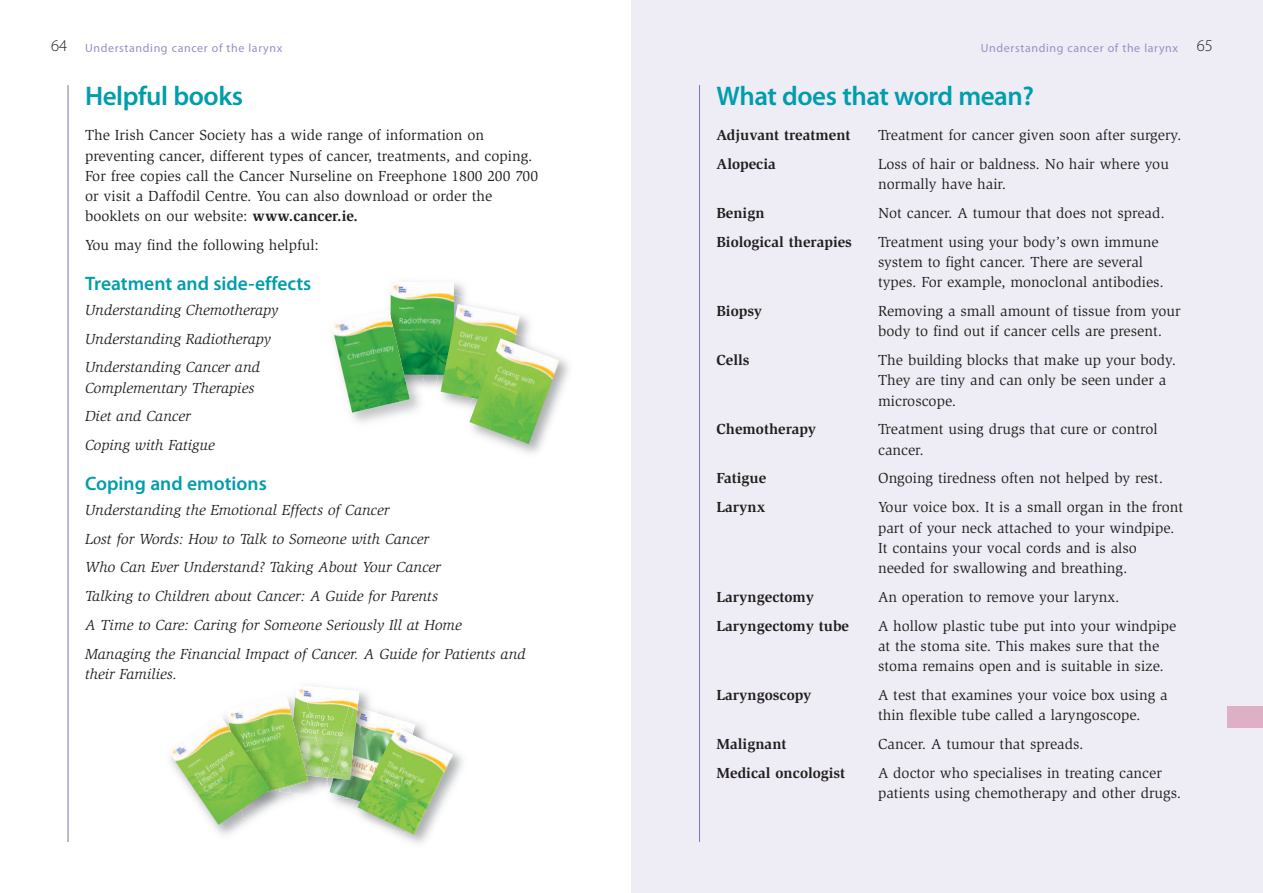
<style>
.page{position:relative;width:1263px;height:893px;background:#fff}
.page>*{position:absolute;margin:0;border:0;box-sizing:border-box;transform-origin:0 0}
.t1{font:600 27px "Myriad Pro";letter-spacing:-.015em;color:#009dad}
.t2{font:600 19.5px "Myriad Pro";color:#009dad}
.t3{font:300 16.5px "Myriad Pro";color:#231f20}
.t4{font:15px/20.2px "Slimbach Std";color:#231f20}
.t5{font:italic 15px/28.8px "Slimbach Std";color:#231f20}
.t6{font:700 15px "Slimbach Std";color:#231f20}
.t7{font:12px "Myriad Pro";letter-spacing:.05em;color:#9c8dc3}
.s1{font-weight:700}
</style>
<div class="page">
<div style="left:631px;top:0;width:632px;height:893px;background:#eeedf5"></div>
<hr style="left:699px;top:85px;width:1px;height:757px;background:#7a72b4">
<hr style="left:68px;top:85px;width:1px;height:757px;background:#7a72b4">
<img style="left:454px;top:282px;width:12px;height:13px">
<img style="left:390px;top:282px;width:64px;height:23px">
<img style="left:351px;top:305px;width:80px;height:118px">
<img style="left:383px;top:304px;width:44px;height:90px">
<img style="left:390px;top:300px;width:32px;height:75px">
<img style="left:333px;top:310px;width:77px;height:103px">
<img style="left:431px;top:299px;width:99px;height:107px">
<img style="left:434px;top:295px;width:40px;height:99px">
<img style="left:438px;top:295px;width:16px;height:80px">
<img style="left:441px;top:304px;width:79px;height:100px">
<img style="left:459px;top:342px;width:110px;height:111px">
<img style="left:466px;top:334px;width:64px;height:92px">
<img style="left:473px;top:328px;width:43px;height:10px">
<img style="left:469px;top:338px;width:91px;height:106px">
<img style="left:348px;top:725px;width:76px;height:91px">
<img style="left:356px;top:718px;width:59px;height:92px">
<img style="left:357px;top:727px;width:96px;height:108px">
<img style="left:359px;top:698px;width:20px;height:15px">
<img style="left:330px;top:707px;width:48px;height:92px">
<img style="left:356px;top:765px;width:16px;height:35px">
<img style="left:361px;top:780px;width:10px;height:21px">
<img style="left:326px;top:685px;width:33px;height:93px">
<img style="left:328px;top:696px;width:31px;height:82px">
<img style="left:334px;top:706px;width:24px;height:74px">
<img style="left:308px;top:687px;width:19px;height:107px">
<img style="left:322px;top:781px;width:9px;height:11px">
<svg style="left:321px;top:792px;width:10px;height:7px"></svg>
<img style="left:290px;top:685px;width:36px;height:92px">
<svg style="left:282px;top:695px;width:26px;height:102px;background:#a7cc7b"></svg>
<img style="left:225px;top:708px;width:62px;height:89px">
<img style="left:168px;top:715px;width:103px;height:110px">
<div style="left:1227px;top:706px;width:36px;height:21px;background:#ddb0c5"></div>
<p class="t3" style="left:51px;top:39px;width:18px">64</p>
<p class="t7" style="left:85px;top:43px;width:199px">Understanding cancer of the larynx</p>
<p class="t3" style="left:1197px;top:39px;width:18px">65</p>
<h1 class="t1" style="left:85px;top:86px;width:159px">Helpful books</h1>
<p class="t4" style="left:85px;top:126px;width:455px">The Irish Cancer Society has a wide range of information on preventing cancer, different types of cancer, treatments, and coping.<br>For free copies call the Cancer Nurseline on Freephone 1800 200 700 or visit a Daffodil Centre. You can also download or order the booklets on our website: <span class="s1">www.cancer.ie.</span></p>
<p class="t4" style="left:85px;top:236px;width:235px">You may find the following helpful:</p>
<h2 class="t2" style="left:85px;top:276px;width:228px">Treatment and side-effects</h2>
<p class="t5" style="left:85px;top:297px;width:195px">Understanding Chemotherapy<br>Understanding Radiotherapy<br>Understanding Cancer and</p>
<p class="t5" style="left:85px;top:374px;width:171px">Complementary Therapies<br>Diet and Cancer<br>Coping with Fatigue</p>
<h2 class="t2" style="left:85px;top:476px;width:183px">Coping and emotions</h2>
<p class="t5" style="left:85px;top:496px;width:442px">Understanding the Emotional Effects of Cancer<br>Lost for Words: How to Talk to Someone with Cancer<br>Who Can Ever Understand? Taking About Your Cancer<br>Talking to Children about Cancer: A Guide for Parents<br>A Time to Care: Caring for Someone Seriously Ill at Home Managing the Financial Impact of Cancer. A Guide for Patients and</p>
<p class="t5" style="left:85px;top:660px;width:94px">their Families.</p>
<p class="t7" style="left:981px;top:43px;width:199px">Understanding cancer of the larynx</p>
<h1 class="t1" style="left:716px;top:86px;width:319px">What does that word mean?</h1>
<p class="t6" style="left:716px;top:130px;width:135px">Adjuvant treatment</p>
<p class="t4" style="left:878px;top:126px;width:305px">Treatment for cancer given soon after surgery.</p>
<p class="t6" style="left:716px;top:158px;width:61px">Alopecia</p>
<p class="t4" style="left:878px;top:155px;width:292px">Loss of hair or baldness. No hair where you normally have hair.</p>
<p class="t6" style="left:716px;top:207px;width:50px">Benign</p>
<p class="t4" style="left:878px;top:204px;width:288px">Not cancer. A tumour that does not spread.</p>
<p class="t6" style="left:716px;top:236px;width:137px">Biological therapies</p>
<p class="t4" style="left:878px;top:233px;width:287px">Treatment using your body’s own immune system to fight cancer. There are several types. For example, monoclonal antibodies.</p>
<p class="t6" style="left:716px;top:305px;width:47px">Biopsy</p>
<p class="t4" style="left:878px;top:302px;width:304px">Removing a small amount of tissue from your body to find out if cancer cells are present.</p>
<p class="t6" style="left:716px;top:354px;width:35px">Cells</p>
<p class="t4" style="left:878px;top:351px;width:300px">The building blocks that make up your body.<br>They are tiny and can only be seen under a microscope.</p>
<p class="t6" style="left:716px;top:424px;width:101px">Chemotherapy</p>
<p class="t4" style="left:878px;top:420px;width:281px">Treatment using drugs that cure or control cancer.</p>
<p class="t6" style="left:716px;top:473px;width:51px">Fatigue</p>
<p class="t4" style="left:878px;top:469px;width:286px">Ongoing tiredness often not helped by rest.</p>
<p class="t6" style="left:716px;top:501px;width:50px">Larynx</p>
<p class="t4" style="left:878px;top:498px;width:306px">Your voice box. It is a small organ in the front part of your neck attached to your windpipe.<br>It contains your vocal cords and is also needed for swallowing and breathing.</p>
<p class="t6" style="left:716px;top:591px;width:99px">Laryngectomy</p>
<p class="t4" style="left:878px;top:588px;width:243px">An operation to remove your larynx.</p>
<p class="t6" style="left:716px;top:620px;width:134px">Laryngectomy tube</p>
<p class="t4" style="left:878px;top:616px;width:300px">A hollow plastic tube put into your windpipe at the stoma site. This makes sure that the stoma remains open and is suitable in size.</p>
<p class="t6" style="left:716px;top:689px;width:96px">Laryngoscopy</p>
<p class="t4" style="left:878px;top:686px;width:291px">A test that examines your voice box using a thin flexible tube called a laryngoscope.</p>
<p class="t6" style="left:716px;top:738px;width:71px">Malignant</p>
<p class="t4" style="left:878px;top:735px;width:207px">Cancer. A tumour that spreads.</p>
<p class="t6" style="left:716px;top:767px;width:130px">Medical oncologist</p>
<p class="t4" style="left:878px;top:763px;width:305px">A doctor who specialises in treating cancer patients using chemotherapy and other drugs.</p>
</div>
